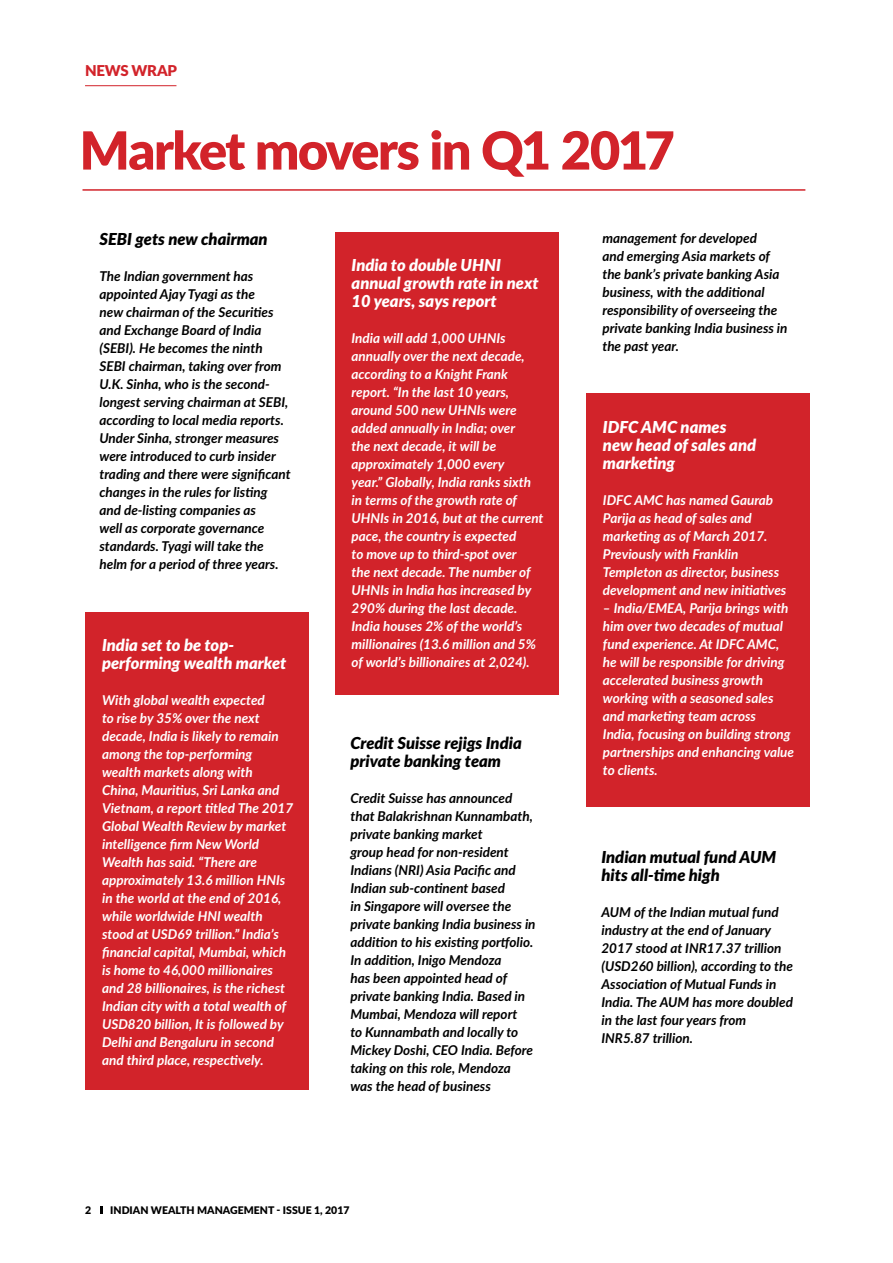
<style>
.page{position:relative;width:893px;height:1263px;background:#fff}
.page>*{position:absolute;margin:0;border:0;box-sizing:border-box;transform-origin:0 0}
.t1{font:900 52.5px "Lato";letter-spacing:-.035em;color:#d2232a}
.t2{font:italic 900 16.5px/18px "Lato";color:#fff}
.t3{font:italic 900 16.5px/18px "Lato";color:#000}
.t4{font:900 15px "Lato";letter-spacing:-.015em;color:#d2232a}
.t5{font:italic 700 13.5px/18px "Lato";color:#fff}
.t6{font:italic 700 13.5px/18px "Lato";color:#000}
.t7{font:900 10.5px "Lato";color:#000}
</style>
<div class="page">
<hr style="left:85px;top:85px;width:91px;height:1px;background:#d2232a">
<svg style="left:101px;top:1207px;width:2px;height:7px"></svg>
<div style="left:85px;top:612px;width:224px;height:478px;background:#d2232a"></div>
<div style="left:335px;top:232px;width:223px;height:462px;background:#d2232a"></div>
<hr style="left:82px;top:189px;width:723px;height:2px;background:#d2232a">
<div style="left:586px;top:394px;width:224px;height:413px;background:#d2232a"></div>
<p class="t4" style="left:85px;top:59px;width:94px">NEWS WRAP</p>
<h1 class="t1" style="left:80px;top:111px;width:597px">Market movers in Q1 2017</h1>
<p class="t3" style="left:100px;top:229px;width:170px">SEBI gets new chairman</p>
<p class="t6" style="left:100px;top:267px;width:193px">The Indian government has appointed Ajay Tyagi as the<br>new chairman of the Securities and Exchange Board of India (SEBI). He becomes the ninth<br>SEBI chairman, taking over from<br>U.K. Sinha, who is the second&shy;longest serving chairman at SEBI, according to local media reports.<br>Under Sinha, stronger measures were introduced to curb insider trading and there were significant changes in the rules for listing and de-listing companies as<br>well as corporate governance standards. Tyagi will take the helm for a period of three years.</p>
<p class="t2" style="left:102px;top:635px;width:186px">India set to be top&shy;performing wealth market</p>
<p class="t5" style="left:102px;top:691px;width:193px">With global wealth expected<br>to rise by 35% over the next decade, India is likely to remain among the top-performing wealth markets along with<br>China, Mauritius, Sri Lanka and<br>Vietnam, a report titled The 2017<br>Global Wealth Review by market intelligence firm New World<br>Wealth has said. “There are approximately 13.6 million HNIs in the world at the end of 2016, while worldwide HNI wealth stood at USD69 trillion.” India’s financial capital, Mumbai, which is home to 46,000 millionaires and 28 billionaires, is the richest<br>Indian city with a total wealth of<br>USD820 billion, It is followed by<br>Delhi and Bengaluru in second and third place, respectively.</p>
<p class="t2" style="left:352px;top:255px;width:189px">India to double UHNI annual growth rate in next<br>10 years, says report</p>
<p class="t5" style="left:352px;top:328px;width:193px">India will add 1,000 UHNIs annually over the next decade, according to a Knight Frank report. “In the last 10 years, around 500 new UHNIs were added annually in India; over<br>the next decade, it will be approximately 1,000 every<br>year.” Globally, India ranks sixth in terms of the growth rate of<br>UHNIs in 2016, but at the current pace, the country is expected<br>to move up to third-spot over<br>the next decade. The number of<br>UHNIs in India has increased by<br>290% during the last decade.<br>India houses 2% of the world’s millionaires (13.6 million and 5% of world’s billionaires at 2,024).</p>
<p class="t3" style="left:350px;top:733px;width:173px">Credit Suisse rejigs India private banking team</p>
<p class="t6" style="left:350px;top:789px;width:187px">Credit Suisse has announced that Balakrishnan Kunnambath, private banking market<br>group head for non-resident<br>Indians (NRI) Asia Pacific and<br>Indian sub-continent based<br>in Singapore will oversee the private banking India business in addition to his existing portfolio.<br>In addition, Inigo Mendoza<br>has been appointed head of private banking India. Based in<br>Mumbai, Mendoza will report<br>to Kunnambath and locally to<br>Mickey Doshi, CEO India. Before taking on this role, Mendoza was the head of business</p>
<p class="t7" style="left:85px;top:1202px;width:8px">2</p>
<p class="t7" style="left:110px;top:1202px;width:241px">INDIAN WEALTH MANAGEMENT - ISSUE 1, 2017</p>
<p class="t6" style="left:602px;top:228px;width:187px">management for developed<br>and emerging Asia markets of the bank’s private banking Asia business, with the additional responsibility of overseeing the private banking India business in the past year.</p>
<p class="t2" style="left:603px;top:417px;width:155px">IDFC AMC names new head of sales and marketing</p>
<p class="t5" style="left:603px;top:490px;width:185px">IDFC AMC has named Gaurab<br>Parija as head of sales and marketing as of March 2017.<br>Previously with Franklin<br>Templeton as director, business development and new initiatives</p>
<p class="t5" style="left:603px;top:598px;width:193px">– India/EMEA, Parija brings with him over two decades of mutual fund experience. At IDFC AMC, he will be responsible for driving accelerated business growth working with a seasoned sales and marketing team across<br>India, focusing on building strong partnerships and enhancing value to clients.</p>
<p class="t3" style="left:601px;top:847px;width:176px">Indian mutual fund AUM hits all-time high</p>
<p class="t6" style="left:601px;top:902px;width:193px">AUM of the Indian mutual fund industry at the end of January<br>2017 stood at INR17.37 trillion (USD260 billion), according to the<br>Association of Mutual Funds in<br>India. The AUM has more doubled in the last four years from<br>INR5.87 trillion.</p>
</div>
